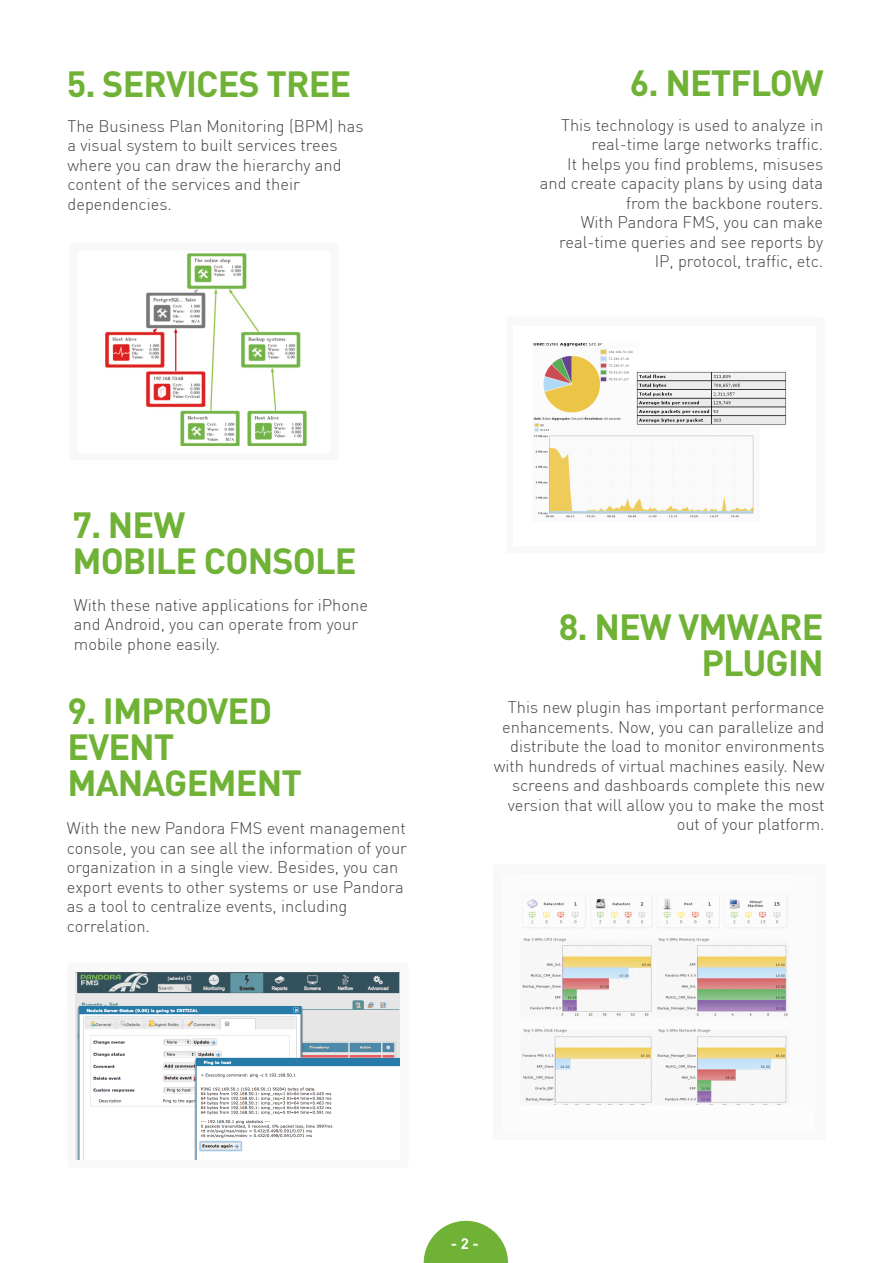
<style>
.page{position:relative;width:893px;height:1263px;background:#fff}
.page>*{position:absolute;margin:0;border:0;box-sizing:border-box;transform-origin:0 0}
.t1{font:700 36px/36px "DIN";letter-spacing:-.025em;color:#6fb235}
.t2{font:300 16.5px/19.5px "DIN Pro";color:#454545}
.t3{font:700 15px "DIN";color:#fff}
</style>
<div class="page">
<div style="left:506px;top:317px;width:318px;height:236px;background:#f8f8f8;border-radius:3px"></div>
<img style="left:533px;top:343px;width:253px;height:175px">
<div style="left:514px;top:333px;width:18px;height:203px;background:#fff"></div>
<div style="left:514px;top:527px;width:302px;height:18px;background:#fff"></div>
<div style="left:514px;top:326px;width:302px;height:16px;background:#fff"></div>
<div style="left:798px;top:333px;width:18px;height:200px;background:#fff"></div>
<div style="left:70px;top:243px;width:268px;height:217px;background:#f8f8f8;border-radius:2px"></div>
<svg style="left:424px;top:1221px;width:84px;height:42px"></svg>
<div style="left:493px;top:864px;width:333px;height:276px;background:#f8f8f8;border-radius:3px"></div>
<img style="left:522px;top:899px;width:266px;height:206px">
<div style="left:502px;top:874px;width:311px;height:17px;background:#fbfcfb"></div>
<div style="left:502px;top:1105px;width:313px;height:27px;background:#fbfcfb"></div>
<div style="left:67px;top:962px;width:341px;height:206px;background:#f8f8f8;border-radius:3px"></div>
<img style="left:75px;top:973px;width:325px;height:186px">
<img style="left:105px;top:253px;width:202px;height:193px">
<div style="left:79px;top:252px;width:25px;height:194px;background:#fff"></div>
<div style="left:307px;top:252px;width:23px;height:201px;background:#fff"></div>
<div style="left:79px;top:446px;width:246px;height:7px;background:#fff"></div>
<h1 class="t1" style="left:67px;top:65px;width:286px">5. SERVICES TREE</h1>
<p class="t2" style="left:68px;top:116px;width:298px">The Business Plan Monitoring (BPM) has a visual system to built services trees where you can draw the hierarchy and content of the services and their dependencies.</p>
<h1 class="t1" style="left:630px;top:64px;width:195px">6. NETFLOW</h1>
<p class="t2" style="left:540px;top:115px;width:285px;text-align:right">This technology is used to analyze in real-time large networks traffic.<br>It helps you find problems, misuses and create capacity plans by using data from the backbone routers.<br>With Pandora FMS, you can make real-time queries and see reports by IP, protocol, traffic, etc.</p>
<h1 class="t1" style="left:72px;top:505px;width:286px">7. NEW<br>MOBILE CONSOLE</h1>
<p class="t2" style="left:74px;top:595px;width:296px">With these native applications for iPhone and Android, you can operate from your mobile phone easily.</p>
<h1 class="t1" style="left:68px;top:692px;width:236px">9. IMPROVED<br>EVENT<br>MANAGEMENT</h1>
<p class="t2" style="left:67px;top:818px;width:342px">With the new Pandora FMS event management console, you can see all the information of your organization in a single view. Besides, you can export events to other systems or use Pandora as a tool to centralize events, including correlation.</p>
<h1 class="t1" style="left:559px;top:608px;width:266px;text-align:right">8. NEW VMWARE<br>PLUGIN</h1>
<p class="t2" style="left:494px;top:697px;width:332px;text-align:right">This new plugin has important performance enhancements. Now, you can parallelize and distribute the load to monitor environments with hundreds of virtual machines easily. New screens and dashboards complete this new version that will allow you to make the most out of your platform.</p>
<p class="t3" style="left:451px;top:1234px;width:29px">- 2 -</p>
</div>
